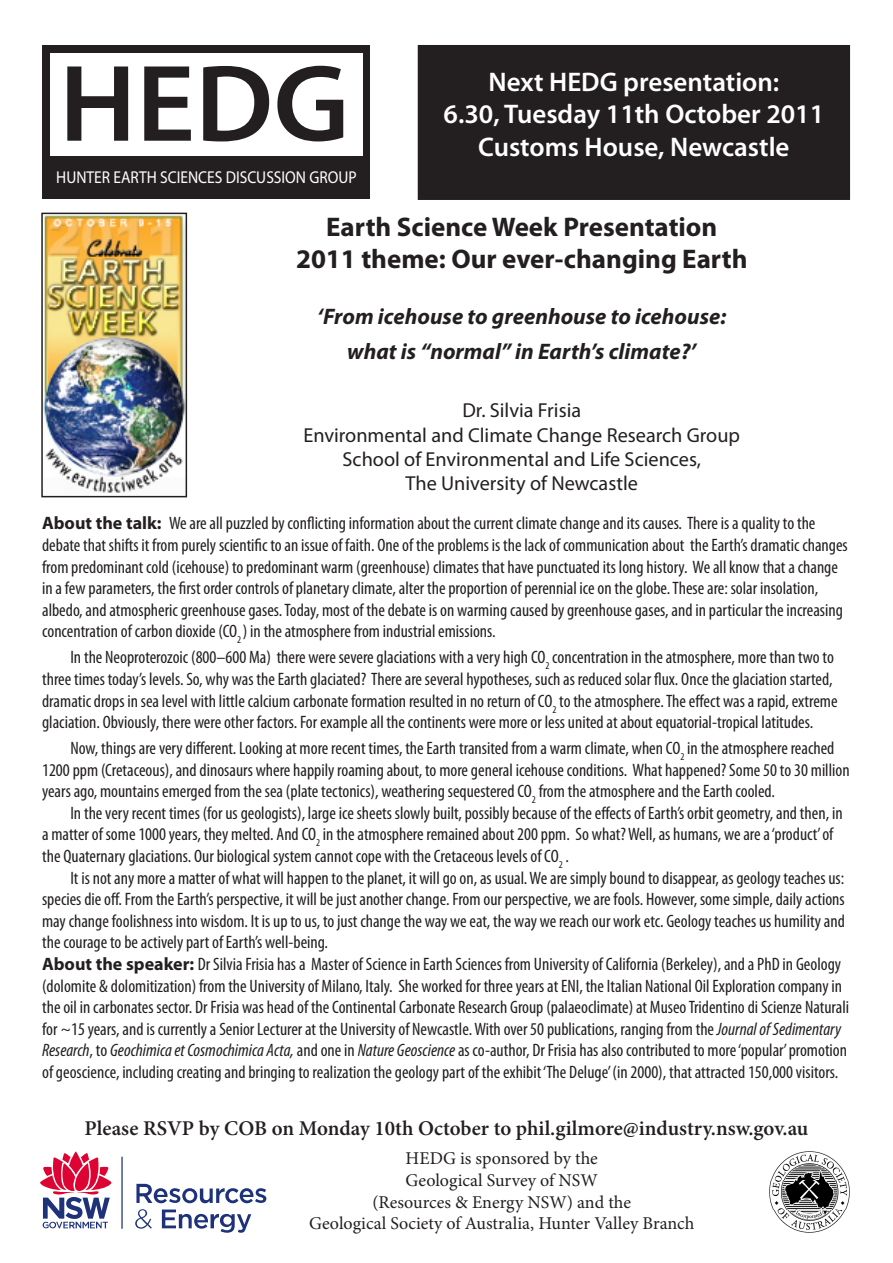
<style>
.page{position:relative;width:893px;height:1263px;background:#fff}
.page>*{position:absolute;margin:0;border:0;box-sizing:border-box;transform-origin:0 0}
.t1{font:600 110.1px "Myriad Pro";color:#231f20;scale:1.04 1}
.t2{font:600 27px "Myriad Pro";color:#fff}
.t3{font:700 27px "Myriad Pro";color:#231f20}
.body_text_with_inden{font:italic 700 22.5px "Myriad Pro";color:#231f20}
.body_text{font:600 21px "Minion Pro";color:#231f20}
.t4{font:20.25px "Myriad Pro";color:#231f20}
.t5{font:condensed 18px/21.6px "Myriad Pro";color:#231f20}
.t6{font:18px "Minion Pro";color:#231f20}
.t7{font:17.25px "Myriad Pro";color:#fff;scale:.9 1}
.s1{font-weight:700;font-stretch:normal}
.s2{font-style:italic}
</style>
<div class="page">
<div style="left:42px;top:45px;width:327px;height:154px;background:#231f20"></div>
<div style="left:51px;top:54px;width:312px;height:102px;background:#fff"></div>
<img style="left:769px;top:1151px;width:81px;height:82px">
<div style="left:420px;top:47px;width:428px;height:151px;background:#231f20"></div>
<div style="left:418px;top:45px;width:432px;height:155px;border:4px solid #231f20"></div>
<svg style="left:40px;top:1151px;width:72px;height:77px"></svg>
<hr style="left:121px;top:1157px;width:2px;height:71px;background:#1d3278">
<svg style="left:136px;top:1184px;width:130px;height:19px"></svg>
<svg style="left:135px;top:1209px;width:17px;height:20px"></svg>
<svg style="left:162px;top:1209px;width:89px;height:24px"></svg>
<img style="left:44px;top:216px;width:140px;height:277px">
<div style="left:41px;top:213px;width:146px;height:284px;border:2px solid #231f20"></div>
<p class="t1" style="left:59px;top:34px;width:281px">HEDG</p>
<p class="t7" style="left:56px;top:166px;width:335px">HUNTER EARTH SCIENCES DISCUSSION GROUP</p>
<p class="t2" style="left:488px;top:65px;width:292px">Next HEDG presentation:</p>
<p class="t2" style="left:444px;top:97px;width:382px">6.30, Tuesday 11th October 2011</p>
<p class="t2" style="left:478px;top:130px;width:313px">Customs House, Newcastle</p>
<p class="t3" style="left:326px;top:209px;width:393px">Earth Science Week Presentation</p>
<p class="t3" style="left:296px;top:241px;width:453px">2011 theme: Our ever-changing Earth</p>
<p class="body_text_with_inden" style="left:317px;top:302px;width:410px">‘From icehouse to greenhouse to icehouse:</p>
<p class="body_text_with_inden" style="left:347px;top:337px;width:351px">what is “normal” in Earth’s climate?’</p>
<p class="t4" style="left:462px;top:398px;width:120px">Dr. Silvia Frisia</p>
<p class="t4" style="left:303px;top:422px;width:438px">Environmental and Climate Change Research Group</p>
<p class="t4" style="left:343px;top:447px;width:360px">School of Environmental and Life Sciences,</p>
<p class="t4" style="left:406px;top:471px;width:234px">The University of Newcastle</p>
<p class="t5" style="left:42px;top:512px;width:807px"><span class="s1">About the talk:</span> We are all puzzled by conflicting information about the current climate change and its causes. There is a quality to the debate that shifts it from purely scientific to an issue of faith. One of the problems is the lack of communication about the Earth’s dramatic changes from predominant cold (icehouse) to predominant warm (greenhouse) climates that have punctuated its long history. We all know that a change in a few parameters, the first order controls of planetary climate, alter the proportion of perennial ice on the globe. These are: solar insolation, albedo, and atmospheric greenhouse gases. Today, most of the debate is on warming caused by greenhouse gases, and in particular the increasing concentration of carbon dioxide (CO<sub>2</sub> ) in the atmosphere from industrial emissions.</p>
<p class="t5" style="left:42px;top:646px;width:797px;text-indent:28px">In the Neoproterozoic (800–600 Ma) there were severe glaciations with a very high CO<sub>2</sub> concentration in the atmosphere, more than two to three times today’s levels. So, why was the Earth glaciated? There are several hypotheses, such as reduced solar flux. Once the glaciation started, dramatic drops in sea level with little calcium carbonate formation resulted in no return of CO<sub>2</sub> to the atmosphere. The effect was a rapid, extreme glaciation. Obviously, there were other factors. For example all the continents were more or less united at about equatorial-tropical latitudes.</p>
<p class="t5" style="left:42px;top:737px;width:809px;text-indent:28px">Now, things are very different. Looking at more recent times, the Earth transited from a warm climate, when CO<sub>2</sub> in the atmosphere reached<br>1200 ppm (Cretaceous), and dinosaurs where happily roaming about, to more general icehouse conditions. What happened? Some 50 to 30 million years ago, mountains emerged from the sea (plate tectonics), weathering sequestered CO<sub>2</sub> from the atmosphere and the Earth cooled.</p>
<p class="t5" style="left:42px;top:802px;width:802px;text-indent:28px">In the very recent times (for us geologists), large ice sheets slowly built, possibly because of the effects of Earth’s orbit geometry, and then, in a matter of some 1000 years, they melted. And CO<sub>2</sub> in the atmosphere remained about 200 ppm. So what? Well, as humans, we are a ‘product’ of the Quaternary glaciations. Our biological system cannot cope with the Cretaceous levels of CO<sub>2</sub> .</p>
<p class="t5" style="left:42px;top:867px;width:804px;text-align:justify;text-indent:28px">It is not any more a matter of what will happen to the planet, it will go on, as usual. We are simply bound to disappear, as geology teaches us: species die off. From the Earth’s perspective, it will be just another change. From our perspective, we are fools. However, some simple, daily actions may change foolishness into wisdom. It is up to us, to just change the way we eat, the way we reach our work etc. Geology teaches us humility and the courage to be actively part of Earth’s well-being.</p>
<p class="t5" style="left:42px;top:953px;width:808px"><span class="s1">About the speaker:</span> Dr Silvia Frisia has a Master of Science in Earth Sciences from University of California (Berkeley), and a PhD in Geology (dolomite &amp; dolomitization) from the University of Milano, Italy. She worked for three years at ENI, the Italian National Oil Exploration company in the oil in carbonates sector. Dr Frisia was head of the Continental Carbonate Research Group (palaeoclimate) at Museo Tridentino di Scienze Naturali for ~15 years, and is currently a Senior Lecturer at the University of Newcastle. With over 50 publications, ranging from the <span class="s2">Journal of Sedimentary Research</span>, to <span class="s2">Geochimica et Cosmochimica Acta,</span> and one in <span class="s2">Nature Geoscience</span> as co-author, Dr Frisia has also contributed to more ‘popular’ promotion of geoscience, including creating and bringing to realization the geology part of the exhibit ‘The Deluge’ (in 2000), that attracted 150,000 visitors.</p>
<p class="body_text" style="left:85px;top:1113px;width:725px">Please RSVP by COB on Monday 10th October to phil.gilmore@industry.nsw.gov.au</p>
<p class="t6" style="left:406px;top:1147px;width:194px">HEDG is sponsored by the</p>
<p class="t6" style="left:406px;top:1168px;width:194px">Geological Survey of NSW</p>
<p class="t6" style="left:372px;top:1190px;width:260px">(Resources &amp; Energy NSW) and the</p>
<p class="t6" style="left:309px;top:1211px;width:387px">Geological Society of Australia, Hunter Valley Branch</p>
</div>
